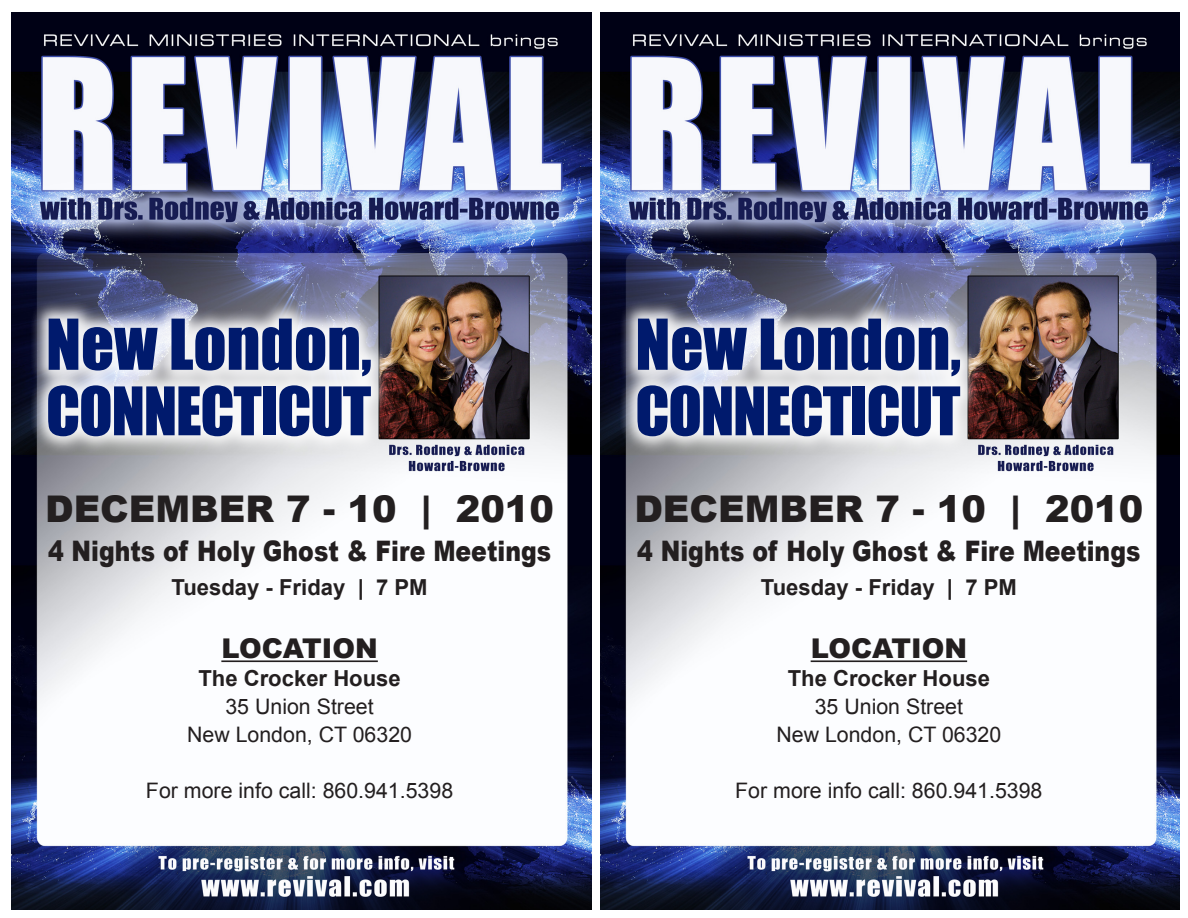
<style>
.page{position:relative;width:1188px;height:918px;background:#fff}
.page>*{position:absolute;margin:0;border:0;box-sizing:border-box;transform-origin:0 0}
.t1{font:64.8px "Impact";color:#001a6d}
.t2{font:61.8px "Impact";letter-spacing:-.02em;color:#001a6d}
.t3{font:900 36.75px "Arial";color:#231f20}
.t4{font:900 28.2px "Arial";color:#231f20;scale:.83 1}
.t5{font:900 27.3px "Arial";color:#231f20}
.t6{font:700 22.05px "Arial";color:#231f20}
.t7{font:21.3px "Arial";color:#231f20}
</style>
<div class="page">
<img style="left:11px;top:13px;width:580px;height:896px">
<hr style="left:221px;top:660px;width:157px;height:2px;background:#231f20">
<div style="left:28px;top:298px;width:360px;height:155px;background:#fff;opacity:.92"></div>
<img style="left:600px;top:13px;width:580px;height:896px">
<hr style="left:811px;top:660px;width:156px;height:2px;background:#231f20">
<div style="left:617px;top:298px;width:360px;height:155px;background:#fff;opacity:.92"></div>
<p class="t1" style="left:46px;top:294px;width:327px">New London,</p>
<p class="t2" style="left:46px;top:363px;width:327px">CONNECTICUT</p>
<p class="t3" style="left:45px;top:483px;width:510px">DECEMBER 7 - 10 | 2010</p>
<p class="t4" style="left:48px;top:530px;width:608px">4 Nights of Holy Ghost &amp; Fire Meetings</p>
<p class="t6" style="left:172px;top:573px;width:258px">Tuesday - Friday | 7 PM</p>
<p class="t5" style="left:221px;top:628px;width:158px">LOCATION</p>
<p class="t6" style="left:198px;top:664px;width:204px">The Crocker House</p>
<p class="t7" style="left:225px;top:692px;width:150px">35 Union Street</p>
<p class="t7" style="left:187px;top:720px;width:226px">New London, CT 06320</p>
<p class="t7" style="left:146px;top:776px;width:309px">For more info call: 860.941.5398</p>
<p class="t1" style="left:635px;top:294px;width:327px">New London,</p>
<p class="t2" style="left:635px;top:363px;width:327px">CONNECTICUT</p>
<p class="t3" style="left:634px;top:483px;width:510px">DECEMBER 7 - 10 | 2010</p>
<p class="t4" style="left:637px;top:530px;width:608px">4 Nights of Holy Ghost &amp; Fire Meetings</p>
<p class="t6" style="left:761px;top:573px;width:258px">Tuesday - Friday | 7 PM</p>
<p class="t5" style="left:811px;top:628px;width:158px">LOCATION</p>
<p class="t6" style="left:788px;top:664px;width:204px">The Crocker House</p>
<p class="t7" style="left:815px;top:692px;width:150px">35 Union Street</p>
<p class="t7" style="left:776px;top:720px;width:226px">New London, CT 06320</p>
<p class="t7" style="left:735px;top:776px;width:309px">For more info call: 860.941.5398</p>
</div>
